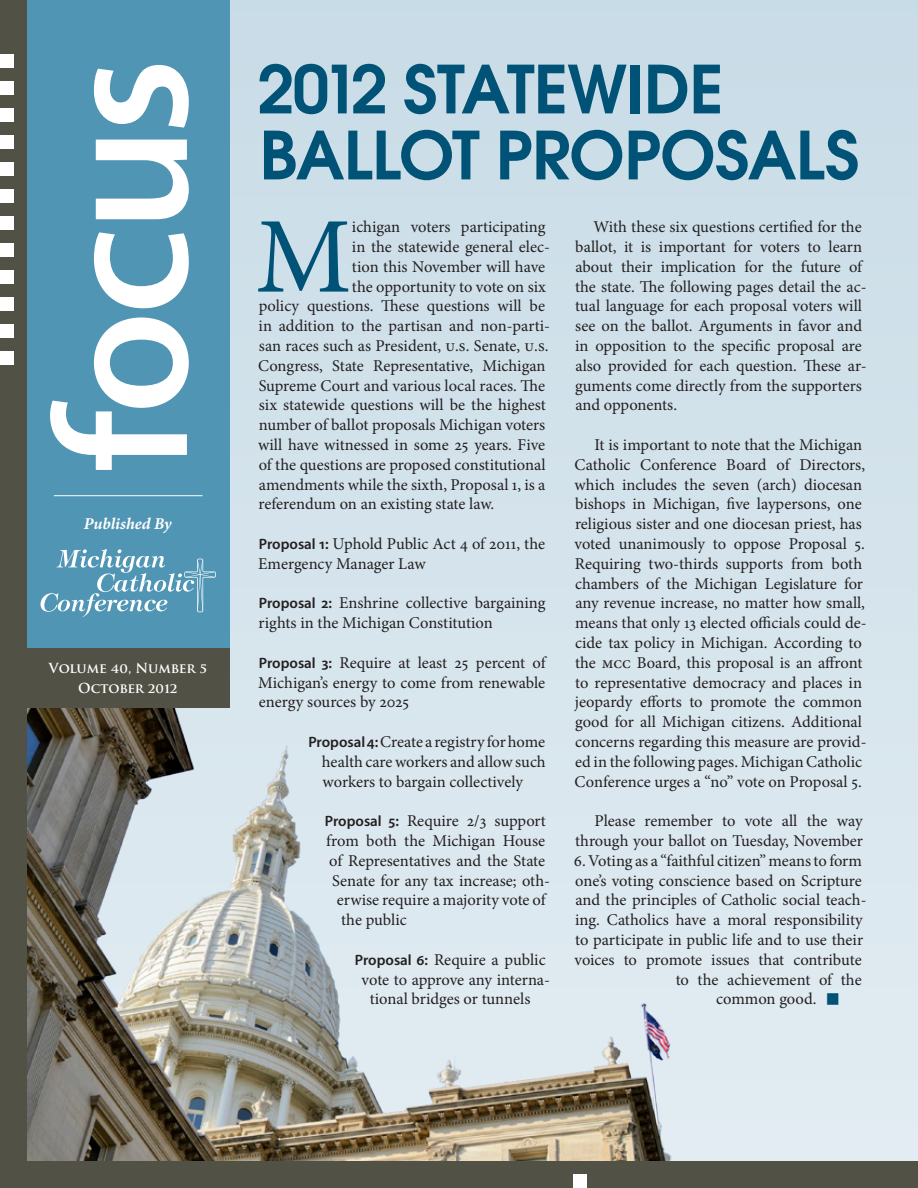
<style>
.page{position:relative;width:918px;height:1188px;background:#fff}
.page>*{position:absolute;margin:0;border:0;box-sizing:border-box;transform-origin:0 0}
.Focus{font:500 187.5px "Vegur";color:#fff}
.First___Cover{font:107.85px "Minion Pro";color:#005377}
.Cover{font:700 66px/66px "Te X Gyre Adventor";letter-spacing:-.01em;color:#005377}
.Last{font:39.6px "Minion Pro";color:#005377}
.Base{font:16.5px/19.8px "Minion Pro";color:#231f20}
.Definition{font:16.5px/19.8px "Minion Pro";letter-spacing:-.005em;color:#231f20}
.First___Cover-2{font:16.5px "Minion Pro";color:#231f20}
.Last-2{font:16.5px/19.8px "Minion Pro";letter-spacing:-.005em;color:#231f20;text-align:right}
.Published_By{font:italic 700 16.5px "Minion Pro";letter-spacing:-.005em;color:#fff}
.Microinfo{font:700 13.5px/19.8px "Trajan Pro";letter-spacing:-.01em;color:#fff;text-align:center}
.s1{font-family:"Myriad Pro";font-weight:600;font-size:15px}
</style>
<div class="page">
<div style="left:0;top:0;width:918px;height:1188px;background:linear-gradient(to bottom,#c8dce7,#e3edf3)"></div>
<img style="left:27px;top:680px;width:709px;height:481px">
<div style="left:0;top:1161px;width:918px;height:27px;background:#525145"></div>
<div style="left:0;top:0;width:230px;height:648px;background:#5095b4"></div>
<div style="left:0;top:0;width:27px;height:1188px;background:#525145"></div>
<hr style="left:54px;top:495px;width:148px;height:1px;background:#fff">
<div style="left:0;top:648px;width:230px;height:59px;background:#525145"></div>
<svg style="left:40px;top:549px;width:176px;height:68px"></svg>
<div style="left:574px;top:1174px;width:13px;height:14px;background:#fff"></div>
<div style="left:0;top:54px;width:14px;height:14px;background:#fff"></div>
<div style="left:0;top:81px;width:14px;height:13px;background:#fff"></div>
<div style="left:0;top:108px;width:14px;height:14px;background:#fff"></div>
<div style="left:0;top:135px;width:14px;height:13px;background:#fff"></div>
<div style="left:0;top:162px;width:14px;height:14px;background:#fff"></div>
<div style="left:0;top:189px;width:14px;height:13px;background:#fff"></div>
<div style="left:0;top:216px;width:14px;height:14px;background:#fff"></div>
<div style="left:0;top:243px;width:14px;height:13px;background:#fff"></div>
<div style="left:0;top:270px;width:14px;height:14px;background:#fff"></div>
<div style="left:0;top:297px;width:14px;height:13px;background:#fff"></div>
<div style="left:0;top:324px;width:14px;height:14px;background:#fff"></div>
<div style="left:0;top:351px;width:14px;height:13px;background:#fff"></div>
<p class="Focus" style="left:24px;top:476px;width:420px;rotate:-90deg">focus</p>
<p class="Published_By" style="left:84px;top:512px;width:89px">Published By</p>
<p class="Microinfo" style="left:49px;top:658px;width:160px">Volume 40, Number 5<br>October 2012</p>
<p class="Cover" style="left:257px;top:50px;width:604px">2012 STATEWIDE<br>BALLOT PROPOSALS</p>
<p class="First___Cover" style="left:255px;top:185px;width:98px">M</p>
<p class="First___Cover-2" style="left:352px;top:216px;width:195px">ichigan voters participating</p>
<p class="First___Cover-2" style="left:352px;top:236px;width:200px">in the statewide general elec-</p>
<p class="First___Cover-2" style="left:352px;top:255px;width:195px">tion this November will have</p>
<p class="First___Cover-2" style="left:352px;top:275px;width:195px">the opportunity to vote on six</p>
<p class="First___Cover-2" style="left:259px;top:295px;width:288px">policy questions. These questions will be</p>
<p class="First___Cover-2" style="left:259px;top:315px;width:293px">in addition to the partisan and non-parti-</p>
<p class="First___Cover-2" style="left:259px;top:335px;width:291px">san races such as President, U.S. Senate, U.S.</p>
<p class="First___Cover-2" style="left:258px;top:354px;width:289px">Congress, State Representative, Michigan</p>
<p class="First___Cover-2" style="left:259px;top:374px;width:288px">Supreme Court and various local races. The</p>
<p class="First___Cover-2" style="left:259px;top:394px;width:289px">six statewide questions will be the highest</p>
<p class="First___Cover-2" style="left:259px;top:414px;width:288px">number of ballot proposals Michigan voters</p>
<p class="First___Cover-2" style="left:258px;top:434px;width:289px">will have witnessed in some 25 years. Five</p>
<p class="First___Cover-2" style="left:259px;top:453px;width:288px">of the questions are proposed constitutional</p>
<p class="First___Cover-2" style="left:259px;top:473px;width:288px">amendments while the sixth, Proposal 1, is a</p>
<p class="First___Cover-2" style="left:259px;top:493px;width:237px">referendum on an existing state law.</p>
<p class="Definition" style="left:258px;top:534px;width:288px"><span class="s1">Proposal 1:</span> Uphold Public Act 4 of 2011, the<br>Emergency Manager Law</p>
<p class="Definition" style="left:259px;top:593px;width:288px"><span class="s1">Proposal 2:</span> Enshrine collective bargaining rights in the Michigan Constitution</p>
<p class="Definition" style="left:258px;top:653px;width:289px;text-align:justify"><span class="s1">Proposal 3:</span> Require at least 25 percent of Michigan’s energy to come from renewable energy sources by 2025</p>
<p class="Definition" style="left:322px;top:732px;width:225px;text-align:justify;text-indent:-13px"><span class="s1">Proposal 4:</span> Create a registry for home health care workers and allow such workers to bargain collectively</p>
<p class="Definition" style="left:325px;top:811px;width:223px"><span class="s1">Proposal 5:</span> Require 2/3 support</p>
<p class="Definition" style="left:326px;top:831px;width:220px">from both the Michigan House</p>
<p class="Definition" style="left:329px;top:851px;width:217px">of Representatives and the State</p>
<p class="Definition" style="left:332px;top:871px;width:219px">Senate for any tax increase; oth-</p>
<p class="Definition" style="left:337px;top:890px;width:210px">erwise require a majority vote of</p>
<p class="Definition" style="left:341px;top:910px;width:67px">the public</p>
<p class="Definition" style="left:355px;top:950px;width:197px;text-align:center"><span class="s1">Proposal 6:</span> Require a public vote to approve any interna&shy;tional bridges or tunnels</p>
<p class="Base" style="left:575px;top:217px;width:293px;text-indent:18px">With these six questions certified for the ballot, it is important for voters to learn about their implication for the future of the state. The following pages detail the ac&shy;tual language for each proposal voters will see on the ballot. Arguments in favor and in opposition to the specific proposal are also provided for each question. These ar&shy;guments come directly from the supporters and opponents.</p>
<p class="Base" style="left:575px;top:435px;width:294px;text-indent:20px">It is important to note that the Michigan Catholic Conference Board of Directors, which includes the seven (arch) diocesan bishops in Michigan, five laypersons, one religious sister and one diocesan priest, has voted unanimously to oppose Proposal 5.<br>Requiring two-thirds supports from both chambers of the Michigan Legislature for any revenue increase, no matter how small, means that only 13 elected officials could de&shy;cide tax policy in Michigan. According to the MCC Board, this proposal is an affront to representative democracy and places in jeopardy efforts to promote the common good for all Michigan citizens. Additional concerns regarding this measure are provid&shy;ed in the following pages. Michigan Catholic Conference urges a “no” vote on Proposal 5.</p>
<p class="Last-2" style="left:575px;top:811px;width:290px">Please remember to vote all the way through your ballot on Tuesday, November</p>
<p class="Last-2" style="left:574px;top:851px;width:290px">6. Voting as a “faithful citizen” means to form</p>
<p class="Last-2" style="left:575px;top:871px;width:288px">one’s voting conscience based on Scripture</p>
<p class="Last-2" style="left:575px;top:890px;width:293px">and the principles of Catholic social teach-</p>
<p class="Last-2" style="left:575px;top:910px;width:289px">ing. Catholics have a moral responsibility</p>
<p class="Last-2" style="left:575px;top:930px;width:290px">to participate in public life and to use their</p>
<p class="Last-2" style="left:575px;top:950px;width:289px">voices to promote issues that contribute</p>
<p class="Last-2" style="left:676px;top:970px;width:188px">to the achievement of the</p>
<p class="Last-2" style="left:716px;top:989px;width:102px">common good.</p>
<p class="Last" style="left:825px;top:970px;width:18px">■</p>
</div>
